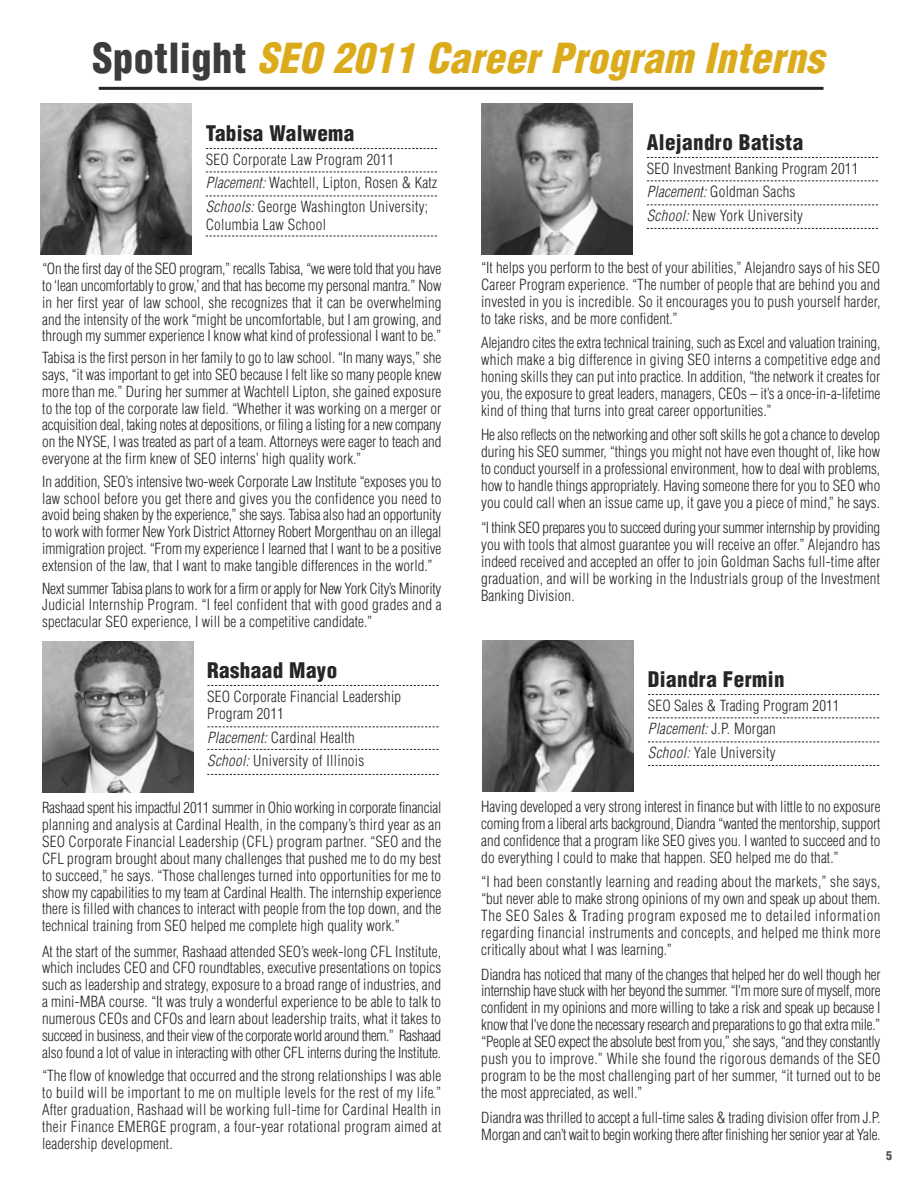
<style>
.page{position:relative;width:918px;height:1188px;background:#fff}
.page>*{position:absolute;margin:0;border:0;box-sizing:border-box;transform-origin:0 0}
.t1{font:italic 900 condensed 40.5px "Helvetica";letter-spacing:.015em;color:#dbab1b}
.t2{font:900 condensed 21px "Helvetica";letter-spacing:.02em;color:#272627}
.t3{font:300 condensed 15px/17px "Helvetica";letter-spacing:.005em;color:#272627;text-align:justify}
.t4{font:300 condensed 15px/17px "Helvetica";letter-spacing:-.02em;color:#272627}
.t5{font:900 condensed 12px "Helvetica";color:#525152}
.s1{font-style:normal;color:#3d3c3c}
.s2{font-style:italic}
</style>
<div class="page">
<img style="left:482px;top:640px;width:152px;height:152px">
<img style="left:42px;top:641px;width:151px;height:151px">
<img style="left:481px;top:104px;width:152px;height:151px">
<img style="left:41px;top:103px;width:151px;height:152px">
<svg style="left:206px;top:196px;width:231px;height:1px"></svg>
<svg style="left:206px;top:148px;width:231px;height:1px"></svg>
<svg style="left:206px;top:172px;width:231px;height:1px"></svg>
<svg style="left:206px;top:236px;width:231px;height:1px"></svg>
<svg style="left:647px;top:205px;width:231px;height:1px"></svg>
<svg style="left:647px;top:157px;width:231px;height:1px"></svg>
<svg style="left:647px;top:180px;width:231px;height:1px"></svg>
<svg style="left:647px;top:228px;width:231px;height:1px"></svg>
<svg style="left:648px;top:742px;width:231px;height:1px"></svg>
<svg style="left:648px;top:694px;width:231px;height:1px"></svg>
<svg style="left:648px;top:718px;width:231px;height:1px"></svg>
<svg style="left:648px;top:765px;width:231px;height:1px"></svg>
<hr style="left:99px;top:87px;width:725px;height:3px;background:#272627">
<svg style="left:207px;top:749px;width:232px;height:1px"></svg>
<svg style="left:207px;top:685px;width:232px;height:1px"></svg>
<svg style="left:207px;top:726px;width:232px;height:1px"></svg>
<svg style="left:207px;top:774px;width:232px;height:1px"></svg>
<h1 class="t1" style="left:93px;top:35px;width:733px"><span class="s1">Spotlight</span> SEO 2011 Career Program Interns</h1>
<h2 class="t2" style="left:206px;top:122px;width:150px">Tabisa Walwema</h2>
<p class="t3" style="left:206px;top:148px;width:233px;line-height:23.5px;text-align:left">SEO Corporate Law Program 2011<br><span class="s2">Placement:</span> Wachtell, Lipton, Rosen &amp; Katz<br><span class="s2">Schools:</span> George Washington University;</p>
<p class="t3" style="left:206px;top:216px;width:122px">Columbia Law School</p>
<p class="t3" style="left:42px;top:261px;width:401px">“On the first day of the SEO program,” recalls Tabisa, “we were told that you have to ‘lean uncomfortably to grow,’ and that has become my personal mantra.” Now in her first year of law school, she recognizes that it can be overwhelming and the intensity of the work “might be uncomfortable, but I am growing, and through my summer experience I know what kind of professional I want to be.”</p>
<p class="t3" style="left:42px;top:350px;width:401px">Tabisa is the first person in her family to go to law school. “In many ways,” she says, “it was important to get into SEO because I felt like so many people knew more than me.” During her summer at Wachtell Lipton, she gained exposure to the top of the corporate law field. “Whether it was working on a merger or acquisition deal, taking notes at depositions, or filing a listing for a new company on the NYSE, I was treated as part of a team. Attorneys were eager to teach and everyone at the firm knew of SEO interns’ high quality work.”</p>
<p class="t3" style="left:42px;top:473px;width:401px">In addition, SEO’s intensive two-week Corporate Law Institute “exposes you to law school before you get there and gives you the confidence you need to avoid being shaken by the experience,” she says. Tabisa also had an opportunity to work with former New York District Attorney Robert Morgenthau on an illegal immigration project. “From my experience I learned that I want to be a positive extension of the law, that I want to make tangible differences in the world.”</p>
<p class="t3" style="left:42px;top:580px;width:401px">Next summer Tabisa plans to work for a firm or apply for New York City’s Minority Judicial Internship Program. “I feel confident that with good grades and a spectacular SEO experience, I will be a competitive candidate.”</p>
<h2 class="t2" style="left:207px;top:659px;width:131px">Rashaad Mayo</h2>
<p class="t3" style="left:207px;top:688px;width:195px;line-height:17.5px">SEO Corporate Financial Leadership<br>Program 2011</p>
<p class="t3" style="left:207px;top:726px;width:159px;line-height:23.5px"><span class="s2">Placement:</span> Cardinal Health<br><span class="s2">School:</span> University of Illinois</p>
<p class="t3" style="left:42px;top:799px;width:401px">Rashaad spent his impactful 2011 summer in Ohio working in corporate financial planning and analysis at Cardinal Health, in the company’s third year as an SEO Corporate Financial Leadership (CFL) program partner. “SEO and the CFL program brought about many challenges that pushed me to do my best to succeed,” he says. “Those challenges turned into opportunities for me to show my capabilities to my team at Cardinal Health. The internship experience there is filled with chances to interact with people from the top down, and the technical training from SEO helped me complete high quality work.”</p>
<p class="t3" style="left:42px;top:943px;width:401px">At the start of the summer, Rashaad attended SEO’s week-long CFL Institute, which includes CEO and CFO roundtables, executive presentations on topics such as leadership and strategy, exposure to a broad range of industries, and a mini-MBA course. “It was truly a wonderful experience to be able to talk to numerous CEOs and CFOs and learn about leadership traits, what it takes to succeed in business, and their view of the corporate world around them.” Rashaad also found a lot of value in interacting with other CFL interns during the Institute.</p>
<p class="t3" style="left:42px;top:1068px;width:401px">“The flow of knowledge that occurred and the strong relationships I was able to build will be important to me on multiple levels for the rest of my life.” After graduation, Rashaad will be working full-time for Cardinal Health in their Finance EMERGE program, a four-year rotational program aimed at leadership development.</p>
<h2 class="t2" style="left:647px;top:131px;width:158px">Alejandro Batista</h2>
<p class="t3" style="left:647px;top:157px;width:213px;line-height:23.5px;text-align:left">SEO Investment Banking Program 2011<br><span class="s2">Placement:</span> Goldman Sachs<br><span class="s2">School:</span> New York University</p>
<p class="t3" style="left:481px;top:260px;width:401px">“It helps you perform to the best of your abilities,” Alejandro says of his SEO Career Program experience. “The number of people that are behind you and invested in you is incredible. So it encourages you to push yourself harder, to take risks, and be more confident.”</p>
<p class="t3" style="left:481px;top:335px;width:401px">Alejandro cites the extra technical training, such as Excel and valuation training, which make a big difference in giving SEO interns a competitive edge and honing skills they can put into practice. In addition, “the network it creates for you, the exposure to great leaders, managers, CEOs – it’s a once-in-a-lifetime kind of thing that turns into great career opportunities.”</p>
<p class="t3" style="left:481px;top:427px;width:401px">He also reflects on the networking and other soft skills he got a chance to develop during his SEO summer, “things you might not have even thought of, like how to conduct yourself in a professional environment, how to deal with problems, how to handle things appropriately. Having someone there for you to SEO who you could call when an issue came up, it gave you a piece of mind,” he says.</p>
<p class="t3" style="left:481px;top:519px;width:401px">“I think SEO prepares you to succeed during your summer internship by providing you with tools that almost guarantee you will receive an offer.” Alejandro has indeed received and accepted an offer to join Goldman Sachs full-time after graduation, and will be working in the Industrials group of the Investment Banking Division.</p>
<h2 class="t2" style="left:648px;top:668px;width:138px">Diandra Fermin</h2>
<p class="t3" style="left:648px;top:694px;width:193px;line-height:23.5px;text-align:left">SEO Sales &amp; Trading Program 2011<br><span class="s2">Placement:</span> J.P. Morgan<br><span class="s2">School:</span> Yale University</p>
<p class="t3" style="left:481px;top:798px;width:401px">Having developed a very strong interest in finance but with little to no exposure coming from a liberal arts background, Diandra “wanted the mentorship, support and confidence that a program like SEO gives you. I wanted to succeed and to do everything I could to make that happen. SEO helped me do that.”</p>
<p class="t3" style="left:481px;top:874px;width:401px">“I had been constantly learning and reading about the markets,” she says, “but never able to make strong opinions of my own and speak up about them.<br>The SEO Sales &amp; Trading program exposed me to detailed information regarding financial instruments and concepts, and helped me think more critically about what I was learning.”</p>
<p class="t3" style="left:481px;top:966px;width:401px">Diandra has noticed that many of the changes that helped her do well though her internship have stuck with her beyond the summer. “I'm more sure of myself, more confident in my opinions and more willing to take a risk and speak up because I know that I've done the necessary research and preparations to go that extra mile.” “People at SEO expect the absolute best from you,” she says, “and they constantly push you to improve.” While she found the rigorous demands of the SEO program to be the most challenging part of her summer, “it turned out to be the most appreciated, as well.”</p>
<p class="t4" style="left:481px;top:1109px;width:401px">Diandra was thrilled to accept a full-time sales &amp; trading division offer from J.P.<br>Morgan and can’t wait to begin working there after finishing her senior year at Yale.</p>
<p class="t5" style="left:886px;top:1149px;width:7px">5</p>
</div>
